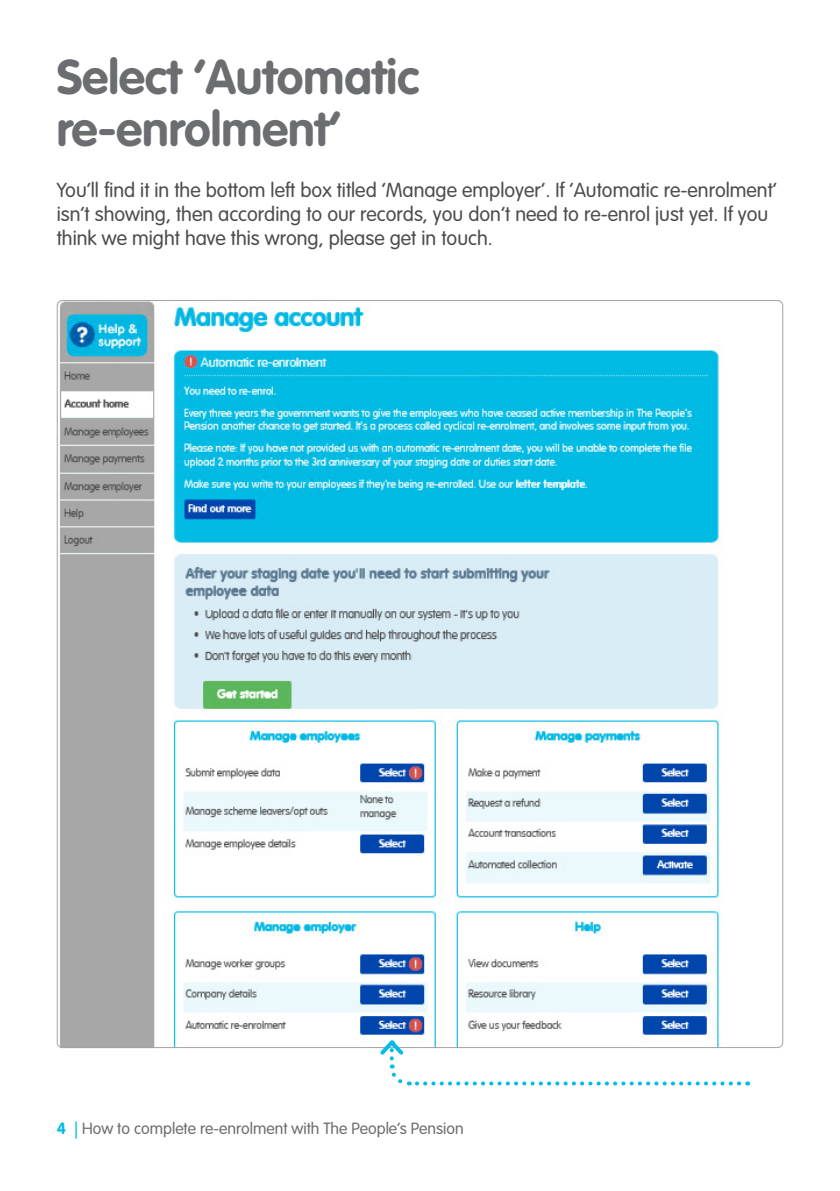
<style>
.page{position:relative;width:840px;height:1191px;background:#fff}
.page>*{position:absolute;margin:0;border:0;box-sizing:border-box;transform-origin:0 0}
.Page_Header_24_26{font:700 48px/52px "VAG Rounded Std";color:#6c6d70}
.Body_10_12{font:300 20px/24px "VAG Rounded Std";color:#4b4c4d}
.t1{font:300 16px "VAG Rounded Std";color:#6c6d70}
.s1{font-weight:700;color:#02bce5}
.s2{color:#02bce5}
</style>
<div class="page">
<img style="left:57px;top:300px;width:666px;height:748px">
<svg style="left:389px;top:1064px;width:349px;height:22px"></svg>
<svg style="left:376px;top:1036px;width:30px;height:22px"></svg>
<p class="Page_Header_24_26" style="left:57px;top:53px;width:364px">Select ‘Automatic re-enrolment’</p>
<p class="Body_10_12" style="left:57px;top:179px;width:721px">You’ll find it in the bottom left box titled ‘Manage employer’. If ‘Automatic re-enrolment’ isn’t showing, then according to our records, you don’t need to re-enrol just yet. If you think we might have this wrong, please get in touch.</p>
<p class="t1" style="left:57px;top:1119px;width:408px"><span class="s1">4</span> <span class="s2">|</span> How to complete re-enrolment with The People’s Pension</p>
</div>
